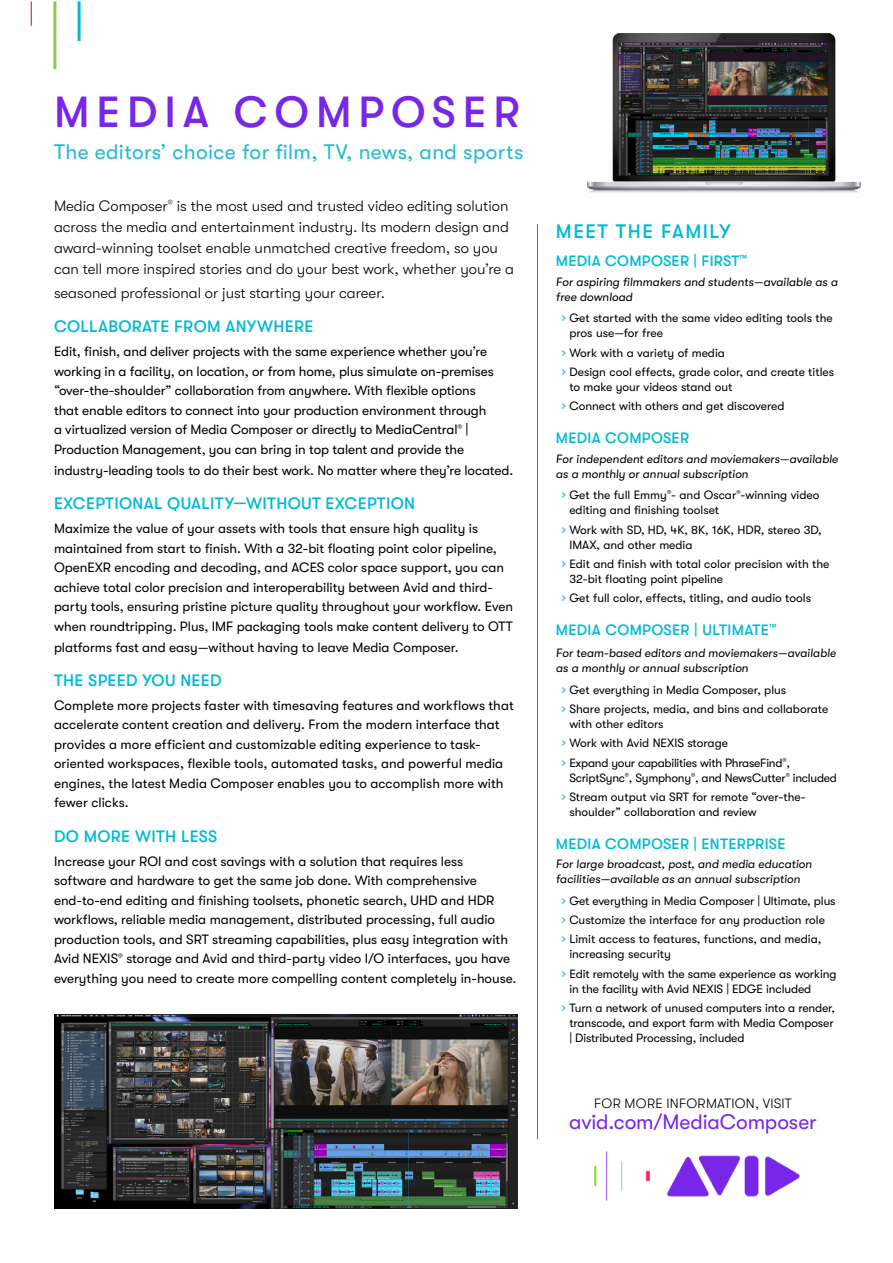
<style>
.page{position:relative;width:893px;height:1263px;background:#fff}
.page>*{position:absolute;margin:0;border:0;box-sizing:border-box;transform-origin:0 0}
.t1{font:500 43.5px "GT Walsheim Avid";letter-spacing:.16em;color:#7826e7}
.t2{font:21px "GT Walsheim Avid";letter-spacing:.02em;color:#20bbd0}
.t3{font:21px "GT Walsheim Avid";letter-spacing:-.005em;color:#7826e7}
.Paragraph_Header{font:500 19.5px "GT Walsheim Avid";letter-spacing:.08em;color:#00bad5}
.Paragraph_Header-2{font:500 16.5px "GT Walsheim Avid";letter-spacing:.02em;color:#00bad5}
.Paragraph_Header-3{font:300 15px/21px "GT Walsheim Avid";color:#000}
.Paragraph_Header-4{font:500 15px "GT Walsheim Avid";letter-spacing:.02em;color:#00bad5}
.Paragraph_Bullets{font:500 15px "GT Walsheim Avid";letter-spacing:.02em;color:#00bad5}
.Paragraph_Body{font:13.5px/19.5px "GT Walsheim Avid";color:#000}
.Paragraph_Header-5{font:13.5px/19.5px "GT Walsheim Avid";letter-spacing:.005em;color:#000}
.t4{font:300 13.5px "GT Walsheim Avid";letter-spacing:.015em;color:#000}
.t5{font:12px/15px "GT Walsheim Avid";color:#000}
.Paragraph_Body-2{font:italic 12px/15px "GT Walsheim Avid";color:#000}
.t6{font:12px/15px "GT Walsheim Avid";letter-spacing:-.02em;color:#000}
.s1{font-size:15px;color:#20bbd0}
</style>
<div class="page">
<hr style="left:53px;top:1px;width:3px;height:68px;background:#8ec750">
<hr style="left:78px;top:1px;width:3px;height:40px;background:#00bad5">
<svg style="left:31px;top:1px;width:1px;height:25px"></svg>
<img style="left:594px;top:1151px;width:206px;height:50px">
<hr style="left:537px;top:224px;width:1px;height:915px;background:#6661ab">
<img style="left:54px;top:1015px;width:464px;height:194px">
<img style="left:587px;top:33px;width:274px;height:160px">
<p class="t1" style="left:54px;top:87px;width:467px">MEDIA COMPOSER</p>
<p class="t2" style="left:54px;top:140px;width:471px">The editors’ choice for film, TV, news, and sports</p>
<p class="Paragraph_Header-3" style="left:54px;top:195px;width:462px">Media Composer<sup>®</sup> is the most used and trusted video editing solution across the media and entertainment industry. Its modern design and award-winning toolset enable unmatched creative freedom, so you can tell more inspired stories and do your best work, whether you’re a</p>
<p class="Paragraph_Header-3" style="left:54px;top:282px;width:332px">seasoned professional or just starting your career.</p>
<p class="Paragraph_Header-2" style="left:54px;top:317px;width:261px">COLLABORATE FROM ANYWHERE</p>
<p class="Paragraph_Body" style="left:54px;top:342px;width:441px">Edit, finish, and deliver projects with the same experience whether you’re working in a facility, on location, or from home, plus simulate on-premises “over-the-shoulder” collaboration from anywhere. With flexible options that enable editors to connect into your production environment through a virtualized version of Media Composer or directly to MediaCentral<sup>®</sup> | Production Management, you can bring in top talent and provide the</p>
<p class="Paragraph_Body" style="left:54px;top:460px;width:461px">industry-leading tools to do their best work. No matter where they’re located.</p>
<p class="Paragraph_Header-2" style="left:54px;top:494px;width:363px">EXCEPTIONAL QUALITY—WITHOUT EXCEPTION</p>
<p class="Paragraph_Body" style="left:54px;top:519px;width:460px">Maximize the value of your assets with tools that ensure high quality is maintained from start to finish. With a 32-bit floating point color pipeline, OpenEXR encoding and decoding, and ACES color space support, you can achieve total color precision and interoperability between Avid and third&shy;party tools, ensuring pristine picture quality throughout your workflow. Even when roundtripping. Plus, IMF packaging tools make content delivery to OTT</p>
<p class="Paragraph_Body" style="left:54px;top:637px;width:406px">platforms fast and easy—without having to leave Media Composer.</p>
<p class="Paragraph_Header-2" style="left:54px;top:671px;width:169px">THE SPEED YOU NEED</p>
<p class="Paragraph_Header-5" style="left:54px;top:696px;width:461px">Complete more projects faster with timesaving features and workflows that accelerate content creation and delivery. From the modern interface that provides a more efficient and customizable editing experience to task&shy;oriented workspaces, flexible tools, automated tasks, and powerful media engines, the latest Media Composer enables you to accomplish more with fewer clicks.</p>
<p class="Paragraph_Header-2" style="left:54px;top:827px;width:165px">DO MORE WITH LESS</p>
<p class="Paragraph_Body" style="left:54px;top:851px;width:464px">Increase your ROI and cost savings with a solution that requires less software and hardware to get the same job done. With comprehensive end-to-end editing and finishing toolsets, phonetic search, UHD and HDR workflows, reliable media management, distributed processing, full audio production tools, and SRT streaming capabilities, plus easy integration with Avid NEXIS<sup>®</sup> storage and Avid and third-party video I/O interfaces, you have everything you need to create more compelling content completely in-house.</p>
<p class="Paragraph_Header" style="left:556px;top:220px;width:176px">MEET THE FAMILY</p>
<p class="Paragraph_Header-4" style="left:556px;top:253px;width:193px">MEDIA COMPOSER | FIRST<sup>™</sup></p>
<p class="Paragraph_Body-2" style="left:556px;top:274px;width:283px">For aspiring filmmakers and students—available as a free download</p>
<p class="t5" style="left:569px;top:311px;width:265px;text-indent:-8px"><span class="s1">›</span> Get started with the same video editing tools the pros use—for free</p>
<p class="t5" style="left:562px;top:345px;width:165px"><span class="s1">›</span> Work with a variety of media</p>
<p class="t5" style="left:569px;top:364px;width:266px;text-indent:-8px"><span class="s1">›</span> Design cool effects, grade color, and create titles to make your videos stand out</p>
<p class="t5" style="left:562px;top:399px;width:224px"><span class="s1">›</span> Connect with others and get discovered</p>
<p class="Paragraph_Header-4" style="left:556px;top:430px;width:135px">MEDIA COMPOSER</p>
<p class="Paragraph_Body-2" style="left:556px;top:451px;width:284px">For independent editors and moviemakers—available as a monthly or annual subscription</p>
<p class="t5" style="left:569px;top:488px;width:252px;text-indent:-8px"><span class="s1">›</span> Get the full Emmy<sup>®</sup>- and Oscar<sup>®</sup>-winning video editing and finishing toolset</p>
<p class="t5" style="left:569px;top:522px;width:254px;text-indent:-8px"><span class="s1">›</span> Work with SD, HD, 4K, 8K, 16K, HDR, stereo 3D,<br>IMAX, and other media</p>
<p class="t5" style="left:569px;top:556px;width:262px;text-indent:-8px"><span class="s1">›</span> Edit and finish with total color precision with the<br>32-bit floating point pipeline</p>
<p class="t5" style="left:562px;top:591px;width:251px"><span class="s1">›</span> Get full color, effects, titling, and audio tools</p>
<p class="Paragraph_Bullets" style="left:556px;top:621px;width:222px">MEDIA COMPOSER | ULTIMATE<sup>™</sup></p>
<p class="Paragraph_Body-2" style="left:556px;top:645px;width:282px">For team-based editors and moviemakers—available as a monthly or annual subscription</p>
<p class="t5" style="left:562px;top:682px;width:226px"><span class="s1">›</span> Get everything in Media Composer, plus</p>
<p class="t5" style="left:569px;top:701px;width:260px;text-indent:-8px"><span class="s1">›</span> Share projects, media, and bins and collaborate with other editors</p>
<p class="t5" style="left:562px;top:736px;width:168px"><span class="s1">›</span> Work with Avid NEXIS storage</p>
<p class="t6" style="left:569px;top:755px;width:269px;text-indent:-8px"><span class="s1">›</span> Expand your capabilities with PhraseFind<sup>®</sup>,<br>ScriptSync<sup>®</sup>, Symphony<sup>®</sup>, and NewsCutter<sup>®</sup> included</p>
<p class="t5" style="left:569px;top:789px;width:238px;text-indent:-8px"><span class="s1">›</span> Stream output via SRT for remote “over-the&shy;shoulder” collaboration and review</p>
<p class="Paragraph_Header-4" style="left:556px;top:835px;width:231px">MEDIA COMPOSER | ENTERPRISE</p>
<p class="Paragraph_Body-2" style="left:556px;top:856px;width:258px">For large broadcast, post, and media education facilities—available as an annual subscription</p>
<p class="t5" style="left:562px;top:893px;width:275px"><span class="s1">›</span> Get everything in Media Composer | Ultimate, plus</p>
<p class="t5" style="left:562px;top:912px;width:265px"><span class="s1">›</span> Customize the interface for any production role</p>
<p class="t5" style="left:569px;top:932px;width:253px;text-indent:-8px"><span class="s1">›</span> Limit access to features, functions, and media, increasing security</p>
<p class="t5" style="left:569px;top:966px;width:269px;text-indent:-8px"><span class="s1">›</span> Edit remotely with the same experience as working in the facility with Avid NEXIS | EDGE included</p>
<p class="t5" style="left:569px;top:1000px;width:267px;text-indent:-8px"><span class="s1">›</span> Turn a network of unused computers into a render, transcode, and export farm with Media Composer | Distributed Processing, included</p>
<p class="t4" style="left:594px;top:1096px;width:199px">FOR MORE INFORMATION, VISIT</p>
<p class="t3" style="left:569px;top:1110px;width:249px">avid.com/MediaComposer</p>
</div>
